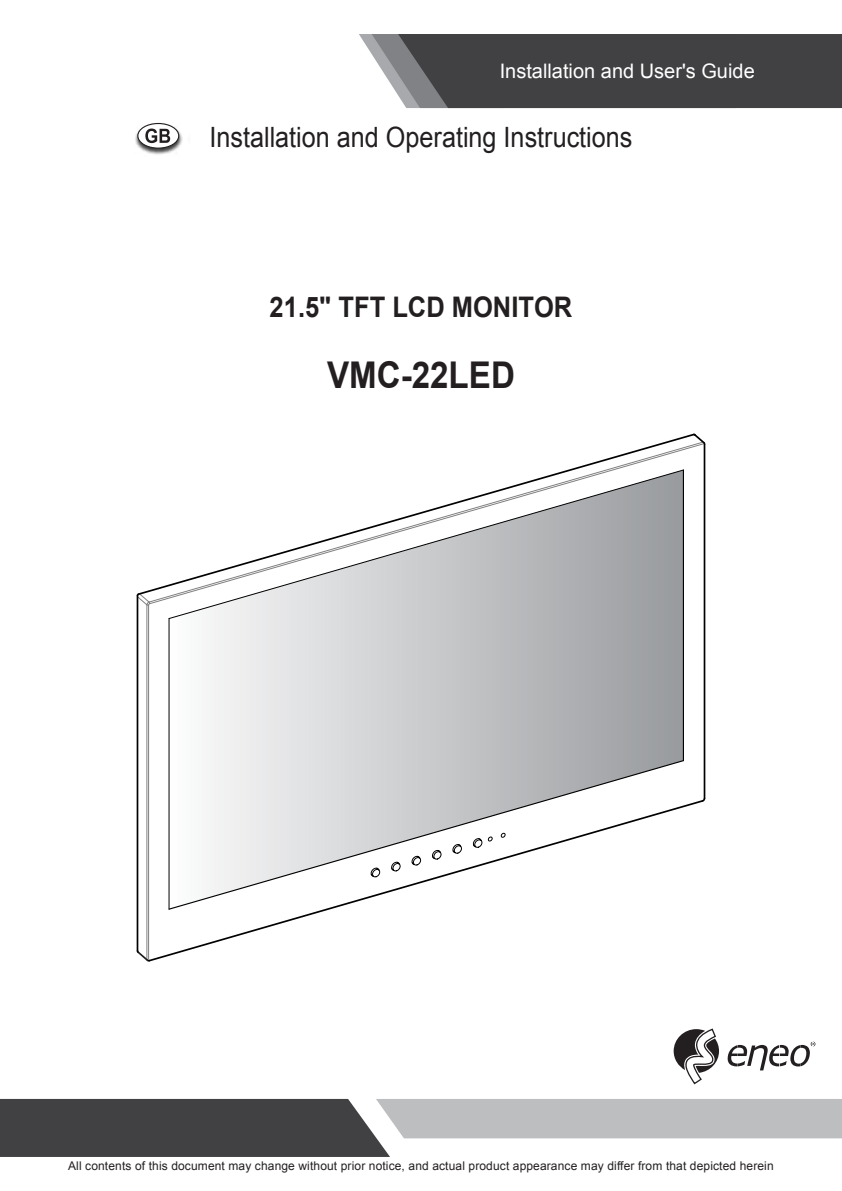
<style>
.page{position:relative;width:842px;height:1191px;background:#fff}
.page>*{position:absolute;margin:0;border:0;box-sizing:border-box;transform-origin:0 0}
.t1{font:700 36.8px "Arial";color:#231f20;scale:.9 1}
.t2{font:700 28.4px "Arial";color:#231f20;scale:.9 1}
.t3{font:28px "Arial";color:#231f20;scale:.9 1}
.t4{font:20px "Arial";color:#fff}
.t5{font:12px "Arial";letter-spacing:.01em;color:#231f20}
</style>
<div class="page">
<svg style="left:359px;top:34px;width:483px;height:74px;background:#504f51"></svg>
<svg style="left:0;top:1099px;width:842px;height:58px"></svg>
<svg style="left:728px;top:1041px;width:87px;height:29px"></svg>
<svg style="left:674px;top:1028px;width:45px;height:57px"></svg>
<img style="left:135px;top:122px;width:48px;height:33px">
<svg style="left:137px;top:123px;width:42px;height:26px"></svg>
<svg style="left:208px;top:619px;width:475px;height:140px;background:#c5c7c9"></svg>
<hr style="left:148px;top:605px;width:1px;height:354px;background:#808081">
<hr style="left:147px;top:605px;width:1px;height:354px;background:#808081">
<svg style="left:147px;top:799px;width:553px;height:162px"></svg>
<hr style="left:704px;top:444px;width:1px;height:354px;background:#000">
<svg style="left:700px;top:796px;width:6px;height:7px"></svg>
<svg style="left:143px;top:434px;width:553px;height:158px"></svg>
<hr style="left:137px;top:595px;width:1px;height:355px;background:#000">
<svg style="left:691px;top:433px;width:15px;height:13px"></svg>
<svg style="left:168px;top:759px;width:517px;height:151px"></svg>
<hr style="left:683px;top:470px;width:1px;height:290px;background:#000">
<svg style="left:168px;top:469px;width:516px;height:150px"></svg>
<hr style="left:169px;top:618px;width:1px;height:291px;background:#000">
<svg style="left:370px;top:867px;width:10px;height:14px"></svg>
<svg style="left:391px;top:861px;width:10px;height:14px"></svg>
<svg style="left:411px;top:855px;width:10px;height:14px"></svg>
<svg style="left:432px;top:849px;width:10px;height:14px"></svg>
<svg style="left:452px;top:843px;width:10px;height:15px"></svg>
<svg style="left:473px;top:837px;width:9px;height:15px"></svg>
<svg style="left:488px;top:836px;width:5px;height:5px"></svg>
<svg style="left:501px;top:832px;width:5px;height:6px"></svg>
<svg style="left:136px;top:949px;width:15px;height:13px"></svg>
<svg style="left:136px;top:592px;width:14px;height:13px"></svg>
<h3 class="t4" style="left:500px;top:58px;width:257px">Installation and User's Guide</h3>
<h3 class="t3" style="left:209px;top:119px;width:472px">Installation and Operating Instructions</h3>
<h2 class="t2" style="left:270px;top:288px;width:338px">21.5" TFT LCD MONITOR</h2>
<h1 class="t1" style="left:327px;top:350px;width:210px">VMC-22LED</h1>
<p class="t5" style="left:68px;top:1158px;width:707px">All contents of this document may change without prior notice, and actual product appearance may differ from that depicted herein</p>
</div>
